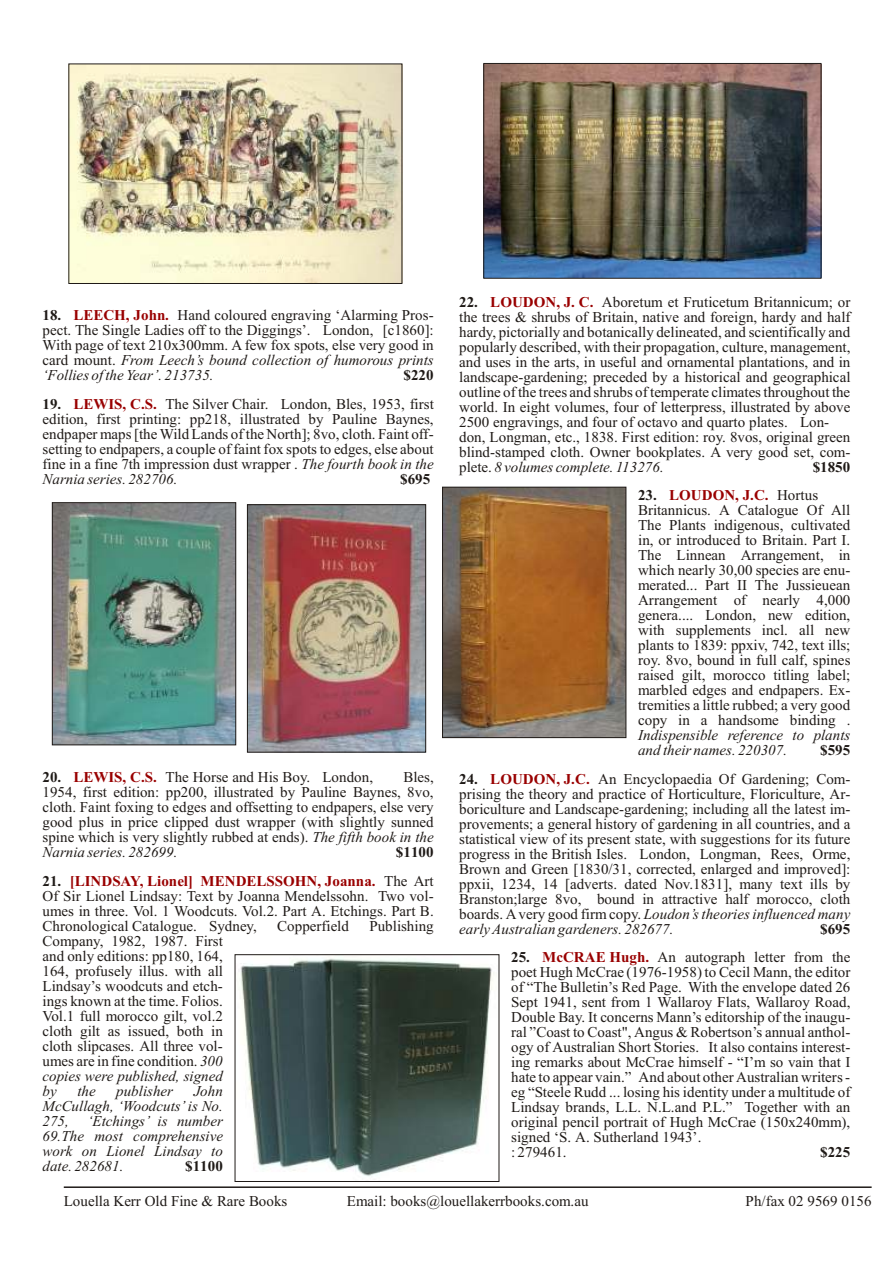
<style>
.page{position:relative;width:894px;height:1263px;background:#fff}
.page>*{position:absolute;margin:0;border:0;box-sizing:border-box;transform-origin:0 0}
.t1{font:15px/15px "Times New Roman";letter-spacing:.005em;color:#1f1a17;text-align:justify}
.t2{font:italic 15px/15px "Times New Roman";letter-spacing:.005em;color:#1f1a17;text-align:justify}
.t3{font:700 15px "Times New Roman";letter-spacing:.005em;color:#1f1a17}
.s1{font-weight:700}
.s2{font-weight:700;color:#900}
.s3{font-style:italic}
</style>
<div class="page">
<hr style="left:64px;top:1186px;width:808px;height:2px;background:#1f1a17">
<img style="left:486px;top:65px;width:333px;height:211px">
<div style="left:484px;top:63px;width:337px;height:215px;border:1px solid #1f1a17"></div>
<img style="left:71px;top:66px;width:329px;height:216px">
<div style="left:69px;top:64px;width:333px;height:220px;border:1px solid #1f1a17"></div>
<img style="left:444px;top:489px;width:180px;height:247px">
<div style="left:442px;top:487px;width:184px;height:251px;border:1px solid #1f1a17"></div>
<img style="left:249px;top:507px;width:175px;height:243px">
<div style="left:247px;top:505px;width:179px;height:247px;border:1px solid #1f1a17"></div>
<img style="left:54px;top:504px;width:180px;height:239px">
<div style="left:52px;top:502px;width:184px;height:243px;border:1px solid #1f1a17"></div>
<img style="left:240px;top:958px;width:254px;height:219px">
<p class="t1" style="left:43px;top:309px;width:393px"><span class="s1">18.</span> <span class="s2">LEECH, John.</span> Hand col oured en grav ing ‘Alarm ing Pros - pect. The Sin gle La dies off to the Dig gings’. Lon don, [c1860]:<br>With page of text 210x300mm. A few fox spots, else very good in card mount. <span class="s3">From Leech’s bound collection of hu morous prints ‘Fol lies of the Year’. 213735.</span></p>
<p class="t3" style="left:404px;top:370px;width:32px">$220</p>
<p class="t1" style="left:43px;top:398px;width:393px"><span class="s1">19.</span> <span class="s2">LEWIS, C.S.</span> The Sil ver Chair. Lon don, Bles, 1953, first edi tion, first print ing: pp218, illus trated by Pau line Baynes, endpaper maps [the Wild Lands of the North]; 8vo, cloth. Faint off - setting to endpapers, a cou ple of faint fox spots to edges, else about fine in a fine 7th impres sion dust wrap per . <span class="s3">The fourth book in the Narnia se ries. 282706.</span></p>
<p class="t3" style="left:400px;top:474px;width:32px">$695</p>
<p class="t1" style="left:43px;top:771px;width:393px;text-indent:361px">Bles, 1954, first edition: pp200, il lus trated by Pau line Baynes, 8vo, cloth. Faint fox ing to edges and off setting to endpapers, else very good plus in price clipped dust wrap per (with slightly sunned spine which is very slightly rubbed at ends). <span class="s3">The fifth book in the Narnia se ries. 282699.</span></p>
<p class="t1" style="left:43px;top:771px;width:332px"><span class="s1">20.</span> <span class="s2">LEWIS, C.S.</span> The Horse and His Boy. Lon don,</p>
<p class="t3" style="left:396px;top:847px;width:39px">$1100</p>
<p class="t1" style="left:43px;top:875px;width:393px"><span class="s1">21.</span> <span class="s2">[LINDSAY, Lionel] MEN DELS SOHN, Joanna.</span> The Art Of Sir Lionel Lindsay: Text by Joanna Men delssohn. Two vol - umes in three. Vol. 1 Wood cuts. Vol.2. Part A. Etch ings. Part B.<br>Chro no log i cal Cat a logue. Syd ney,</p>
<p class="t1" style="left:277px;top:920px;width:73px">Copperfield</p>
<p class="t1" style="left:369px;top:920px;width:66px">Pub lish ing</p>
<p class="t1" style="left:43px;top:935px;width:182px">Company, 1982, 1987. First and only edi tions: pp180, 164, 164, pro fusely illus. with all Lindsay’s wood cuts and etch - ings known at the time. Fo lios.<br>Vol.1 full mo rocco gilt, vol.2 cloth gilt as is sued, both in cloth slipcases. All three vol - umes are in fine con di tion. <span class="s3">300 cop ies were pub lished, signed by</span></p>
<p class="t2" style="left:43px;top:1085px;width:182px;text-indent:151px">John McCullagh, ‘Wood cuts’ is No.<br>275, ‘Etch ings’ is num ber 69.The most com pre hen sive work on Lionel Lindsay to date. 282681.</p>
<p class="t2" style="left:77px;top:1085px;width:20px">the</p>
<p class="t2" style="left:116px;top:1085px;width:58px">pub lisher</p>
<p class="t3" style="left:185px;top:1161px;width:39px">$1100</p>
<p class="t1" style="left:459px;top:296px;width:393px;text-align:left"><span class="s1">22.</span> <span class="s2">LOUDON, J. C.</span> Aboretum et Fruticetum Britannicum; or the trees &amp; shrubs of Britain, na tive and for eign, hardy and half hardy, pic to ri ally and bo tani cally de lin eated, and sci en tif i cally and pop u larly de scribed, with their prop a ga tion, cul ture, man age ment, and uses in the arts, in use ful and or na men tal plan ta tions, and in land scape-gar den ing; pre ceded by a his tor i cal and geo graph ical out line of the trees and shrubs of temper ate climates through out the world. In eight vol umes, four of letterpress, illus trated by above 2500 en grav ings, and four of octavo and quarto plates. Lon - don, Longman, etc., 1838. First edi tion: roy. 8vos, orig i nal green blind-stamped cloth. Owner book plates. A very good set, com&shy;plete. <span class="s3">8 vol umes com plete. 113276.</span></p>
<p class="t3" style="left:813px;top:462px;width:39px">$1850</p>
<p class="t1" style="left:638px;top:489px;width:214px;text-align:left"><span class="s1">23.</span> <span class="s2">LOUDON, J.C.</span> Hor tus<br>Britannicus. A Cat a logue Of All<br>The Plants in dig e nous, cul ti vated in, or in tro duced to Brit ain. Part I.<br>The Lin nean Ar range ment, in which nearly 30,00 spe cies are enu - mer ated... Part II The Jussieuean<br>Ar range ment of nearly 4,000 genera.... Lon don, new edition, with supple ments incl. all new plants to 1839: ppxiv, 742, text ills; roy. 8vo, bound in full calf, spines raised gilt, mo rocco ti tling la bel; mar bled edges and endpapers. Ex - trem i ties a lit tle rubbed; a very good copy in a hand some bind ing .</p>
<p class="t2" style="left:638px;top:729px;width:214px">Indispensible ref erence to plants and their names. 220307.</p>
<p class="t3" style="left:820px;top:745px;width:32px">$595</p>
<p class="t1" style="left:459px;top:773px;width:393px"><span class="s1">24.</span> <span class="s2">LOUDON, J.C.</span> An Encyclopaedia Of Gar den ing; Com&shy;pris ing the the ory and prac tice of Hor ti cul ture, Flori cul ture, Ar - bori cul ture and Land scape-gar den ing; in clud ing all the lat est im&shy;prove ments; a gen eral his tory of gar den ing in all coun tries, and a sta tis ti cal view of its pres ent state, with sug ges tions for its fu ture progress in the British Isles. Lon don, Longman, Rees, Orme, Brown and Green [1830/31, cor rected, en larged and improved]: ppxii, 1234, 14 [ad verts. dated Nov.1831], many text ills by Branston;large 8vo, bound in at trac tive half mo rocco, cloth boards. A very good firm copy. <span class="s3">Loudon’s the o ries in flu enced many early Aus tra lian gar den ers. 282677.</span></p>
<p class="t3" style="left:820px;top:924px;width:32px">$695</p>
<p class="t1" style="left:511px;top:951px;width:341px;text-align:left"><span class="s1">25.</span> <span class="s2">Mc CRAE Hugh.</span> An au to graph let ter from the poet Hugh Mc Crae (1976-1958) to Cecil Mann, the ed i tor of “The Bulle tin’s Red Page. With the en ve lope dated 26<br>Sept 1941, sent from 1 Wallaroy Flats, Wallaroy Road, Dou ble Bay. It con cerns Mann’s ed i tor ship of the in au gu - ral ”Coast to Coast", An gus &amp; Rob ertson’s an nual an thol&shy;ogy of Australian Short Sto ries. It also con tains in terest&shy;ing remarks about Mc Crae himself - “I’m so vain that I hate to ap pear vain.” And about other Aus tralian writ ers - eg “Steele Rudd ... los ing his iden tity un der a mul titude of Lindsay brands, L.L. N.L.and P.L.” To gether with an orig i nal pen cil por trait of Hugh McCrae (150x240mm), signed ‘S. A. Sutherland 1943’.<br>: 279461.</p>
<p class="t3" style="left:820px;top:1147px;width:32px">$225</p>
<p class="t1" style="left:64px;top:1194px;width:225px">Louella Kerr Old Fine &amp; Rare Books</p>
<p class="t1" style="left:347px;top:1194px;width:243px">Email: books@louellakerrbooks.com.au</p>
<p class="t1" style="left:746px;top:1194px;width:127px">Ph/fax 02 9569 0156</p>
</div>
